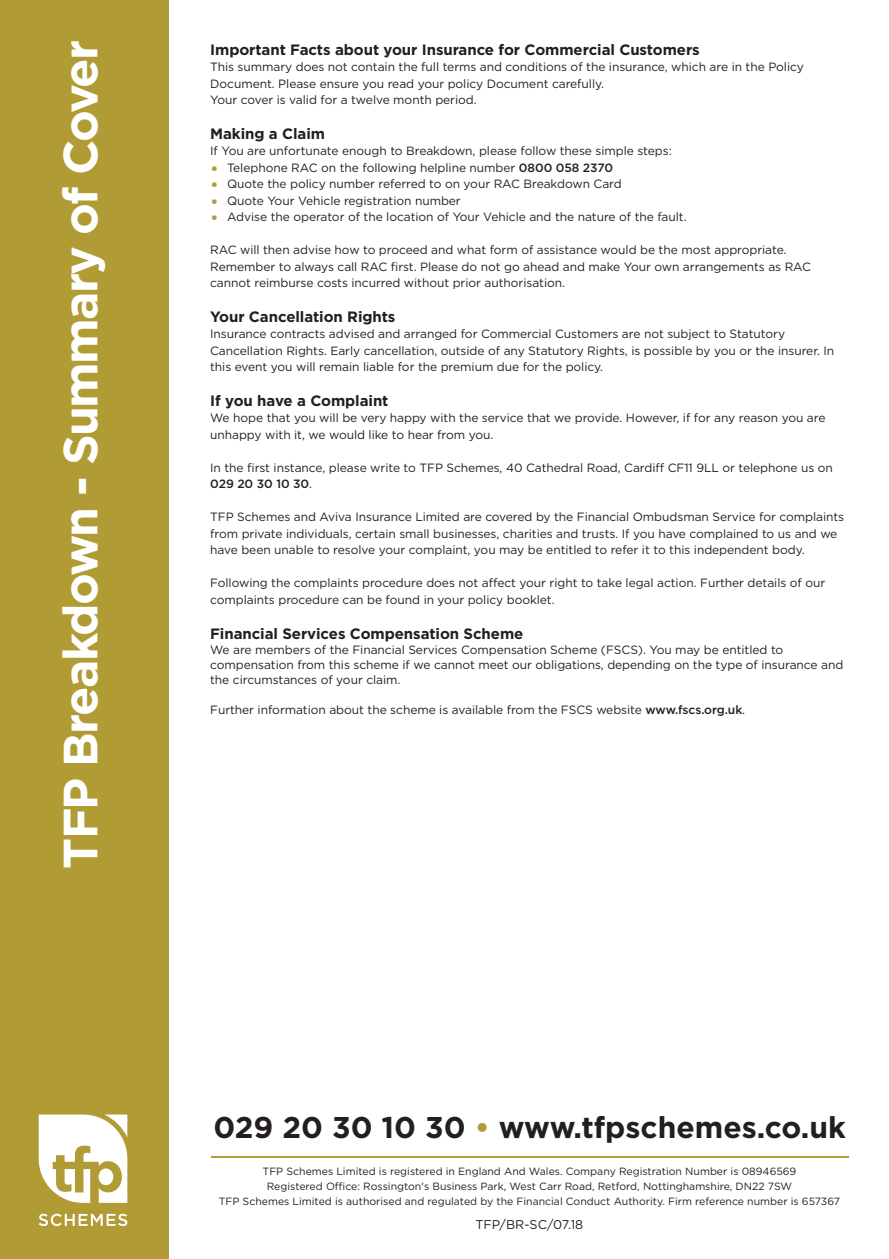
<style>
.page{position:relative;width:889px;height:1259px;background:#fff}
.page>*{position:absolute;margin:0;border:0;box-sizing:border-box;transform-origin:0 0}
.t1{font:700 48px "Gotham";letter-spacing:-.035em;color:#fff}
.t2{font:700 30px "Gotham";color:#231f20}
.t3{font:700 15px "Gotham";letter-spacing:-.005em;color:#231f20}
.t4{font:12.75px "Gotham";color:#231f20}
.t5{font:12px/16.5px "Gotham";letter-spacing:-.005em;color:#231f20}
.t6{font:10.5px/15px "Gotham";color:#231f20;text-align:center}
.s1{font-size:18px;color:#b19b35}
.s2{font-weight:500}
.s3{color:#b19b35}
</style>
<div class="page">
<div style="left:0;top:0;width:168px;height:1259px;background:#b19b35"></div>
<svg style="left:39px;top:1214px;width:88px;height:12px"></svg>
<svg style="left:39px;top:1114px;width:88px;height:89px"></svg>
<hr style="left:211px;top:1156px;width:637px;height:2px;background:#b19b35">
<h1 class="t1" style="left:64px;top:869px;width:831px;rotate:-90deg">TFP Breakdown - Summary of Cover</h1>
<p class="t3" style="left:210px;top:44px;width:491px">Important Facts about your Insurance for Commercial Customers</p>
<p class="t5" style="left:210px;top:60px;width:595px">This summary does not contain the full terms and conditions of the insurance, which are in the Policy<br>Document. Please ensure you read your policy Document carefully.<br>Your cover is valid for a twelve month period.</p>
<p class="t3" style="left:210px;top:128px;width:116px">Making a Claim</p>
<p class="t5" style="left:210px;top:144px;width:463px">If You are unfortunate enough to Breakdown, please follow these simple steps:</p>
<p class="t5" style="left:210px;top:160px;width:404px"><span class="s1">•</span> Telephone RAC on the following helpline number <span class="s2">0800 058 2370</span></p>
<p class="t5" style="left:210px;top:177px;width:413px"><span class="s1">•</span> Quote the policy number referred to on your RAC Breakdown Card</p>
<p class="t5" style="left:210px;top:193px;width:252px"><span class="s1">•</span> Quote Your Vehicle registration number</p>
<p class="t5" style="left:210px;top:210px;width:478px"><span class="s1">•</span> Advise the operator of the location of Your Vehicle and the nature of the fault.</p>
<p class="t5" style="left:210px;top:243px;width:602px">RAC will then advise how to proceed and what form of assistance would be the most appropriate.<br>Remember to always call RAC first. Please do not go ahead and make Your own arrangements as RAC cannot reimburse costs incurred without prior authorisation.</p>
<p class="t3" style="left:210px;top:311px;width:187px">Your Cancellation Rights</p>
<p class="t5" style="left:210px;top:327px;width:626px">Insurance contracts advised and arranged for Commercial Customers are not subject to Statutory<br>Cancellation Rights. Early cancellation, outside of any Statutory Rights, is possible by you or the insurer. In this event you will remain liable for the premium due for the policy.</p>
<p class="t3" style="left:210px;top:395px;width:180px">If you have a Complaint</p>
<p class="t5" style="left:210px;top:411px;width:617px">We hope that you will be very happy with the service that we provide. However, if for any reason you are unhappy with it, we would like to hear from you.</p>
<p class="t5" style="left:210px;top:460px;width:624px">In the first instance, please write to TFP Schemes, 40 Cathedral Road, Cardiff CF11 9LL or telephone us on<br><span class="s2">029 20 30 10 30</span>.</p>
<p class="t5" style="left:210px;top:510px;width:635px">TFP Schemes and Aviva Insurance Limited are covered by the Financial Ombudsman Service for complaints from private individuals, certain small businesses, charities and trusts. If you have complained to us and we have been unable to resolve your complaint, you may be entitled to refer it to this independent body.</p>
<p class="t5" style="left:210px;top:576px;width:617px">Following the complaints procedure does not affect your right to take legal action. Further details of our complaints procedure can be found in your policy booklet.</p>
<p class="t3" style="left:210px;top:628px;width:315px">Financial Services Compensation Scheme</p>
<p class="t5" style="left:210px;top:643px;width:635px;line-height:15px">We are members of the Financial Services Compensation Scheme (FSCS). You may be entitled to compensation from this scheme if we cannot meet our obligations, depending on the type of insurance and the circumstances of your claim.</p>
<p class="t5" style="left:210px;top:702px;width:536px">Further information about the scheme is available from the FSCS website <span class="s2">www.fscs.org.uk</span>.</p>
<h2 class="t2" style="left:213px;top:1117px;width:634px">029 20 30 10 30 <span class="s3">•</span> www.tfpschemes.co.uk</h2>
<p class="t6" style="left:219px;top:1165px;width:623px">TFP Schemes Limited is registered in England And Wales. Company Registration Number is 08946569<br>Registered Office: Rossington's Business Park, West Carr Road, Retford, Nottinghamshire, DN22 7SW<br>TFP Schemes Limited is authorised and regulated by the Financial Conduct Authority. Firm reference number is 657367</p>
<p class="t4" style="left:475px;top:1220px;width:109px">TFP/BR-SC/07.18</p>
</div>
